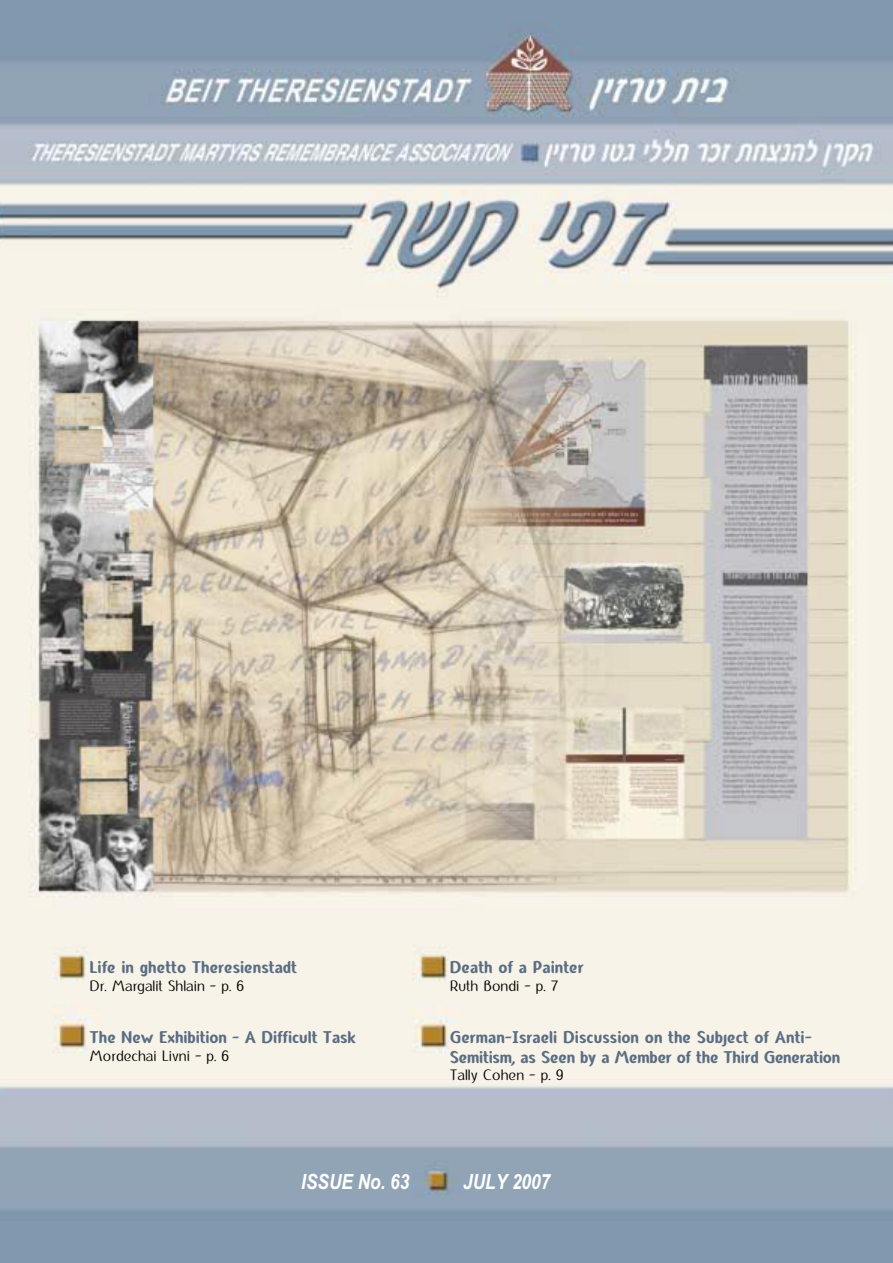
<style>
.page{position:relative;width:893px;height:1263px;background:#fff}
.page>*{position:absolute;margin:0;border:0;box-sizing:border-box;transform-origin:0 0}
.t1{font:italic 700 21px "Arial Narrow";color:#fff}
.t2{font:700 19.5px/19.5px "Rimona English";color:#5a6d82}
.t3{font:17.25px "Rimona English";color:#000}
</style>
<div class="page">
<img style="left:0;top:0;width:893px;height:1263px">
<p class="t2" style="left:90px;top:958px;width:209px">Life in ghetto Theresienstadt</p>
<p class="t3" style="left:90px;top:973px;width:156px">Dr. Margalit Shlain - p. 6</p>
<p class="t2" style="left:90px;top:1028px;width:268px">The New Exhibition - A Difficult Task</p>
<p class="t3" style="left:90px;top:1043px;width:141px">Mordechai Livni - p. 6</p>
<p class="t2" style="left:450px;top:958px;width:135px">Death of a Painter</p>
<p class="t3" style="left:450px;top:973px;width:110px">Ruth Bondi - p. 7</p>
<p class="t2" style="left:450px;top:1028px;width:392px">German-Israeli Discussion on the Subject of Anti-<br>Semitism, as Seen by a Member of the Third Generation</p>
<p class="t3" style="left:450px;top:1062px;width:115px">Tally Cohen - p. 9</p>
<p class="t1" style="left:301px;top:1170px;width:110px">ISSUE No. 63</p>
<p class="t1" style="left:463px;top:1170px;width:89px">JULY 2007</p>
</div>
